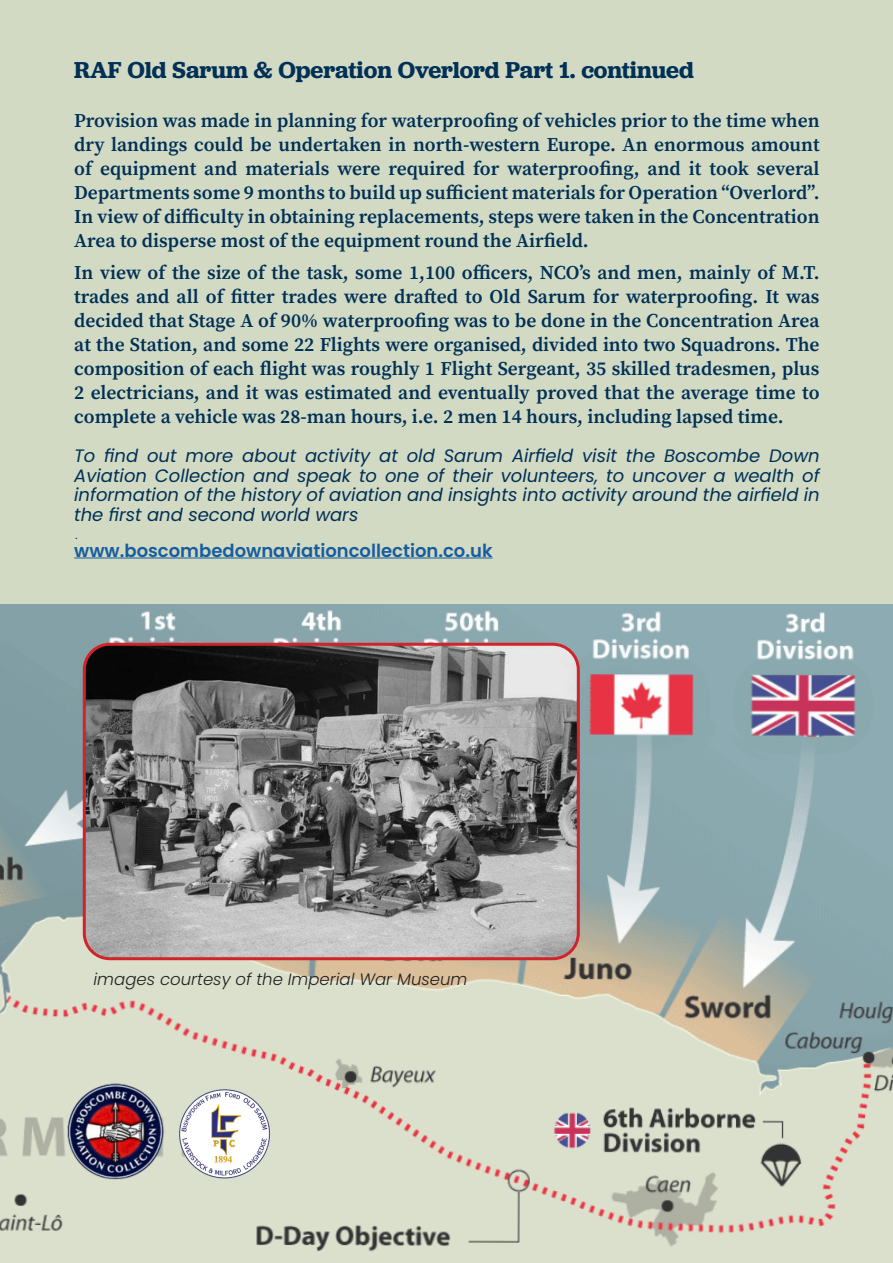
<style>
.page{position:relative;width:893px;height:1263px;background:#fff}
.page>*{position:absolute;margin:0;border:0;box-sizing:border-box;transform-origin:0 0}
.t1{font:600 24px "Jubilat";color:#003056}
.t2{font:19.5px/24px "Source Serif Variable";color:#003056;text-align:justify}
.t3{font:italic 18px/19.5px "Poppins";color:#003056;text-align:justify}
.t4{font:600 18px "Poppins";color:#175d9e}
.t5{font:italic 300 16.5px "Poppins";color:#231f20}
.t6{font:100 16.5px "Gibson";color:#003056}
</style>
<div class="page">
<img style="left:0;top:604px;width:893px;height:659px">
<div style="left:0;top:0;width:893px;height:604px;background:#d2dac4"></div>
<img style="left:174px;top:1084px;width:100px;height:100px">
<img style="left:54px;top:1067px;width:119px;height:142px">
<hr style="left:74px;top:557px;width:419px;height:1px;background:#175d9e">
<img style="left:84px;top:644px;width:494px;height:315px">
<div style="left:83px;top:643px;width:497px;height:317px;border:3px solid #d1232a;border-radius:26px"></div>
<p class="t1" style="left:74px;top:54px;width:621px">RAF Old Sarum &amp; Operation Overlord Part 1. continued</p>
<p class="t2" style="left:74px;top:108px;width:747px">Provision was made in planning for waterproofing of vehicles prior to the time when dry landings could be undertaken in north-western Europe. An enormous amount of equipment and materials were required for waterproofing, and it took several Departments some 9 months to build up sufficient materials for Operation “Overlord”.<br>In view of difficulty in obtaining replacements, steps were taken in the Concentration Area to disperse most of the equipment round the Airfield.</p>
<p class="t2" style="left:74px;top:261px;width:747px">In view of the size of the task, some 1,100 officers, NCO’s and men, mainly of M.T. trades and all of fitter trades were drafted to Old Sarum for waterproofing. It was decided that Stage A of 90% waterproofing was to be done in the Concentration Area at the Station, and some 22 Flights were organised, divided into two Squadrons. The composition of each flight was roughly 1 Flight Sergeant, 35 skilled tradesmen, plus 2 electricians, and it was estimated and eventually proved that the average time to complete a vehicle was 28-man hours, i.e. 2 men 14 hours, including lapsed time.</p>
<p class="t3" style="left:74px;top:446px;width:747px">To find out more about activity at old Sarum Airfield visit the Boscombe Down Aviation Collection and speak to one of their volunteers, to uncover a wealth of information of the history of aviation and insights into activity around the airfield in the first and second world wars</p>
<p class="t6" style="left:74px;top:523px;width:6px">.</p>
<p class="t4" style="left:74px;top:540px;width:420px">www.boscombedownaviationcollection.co.uk</p>
<p class="t5" style="left:94px;top:969px;width:375px">images courtesy of the Imperial War Museum</p>
</div>
